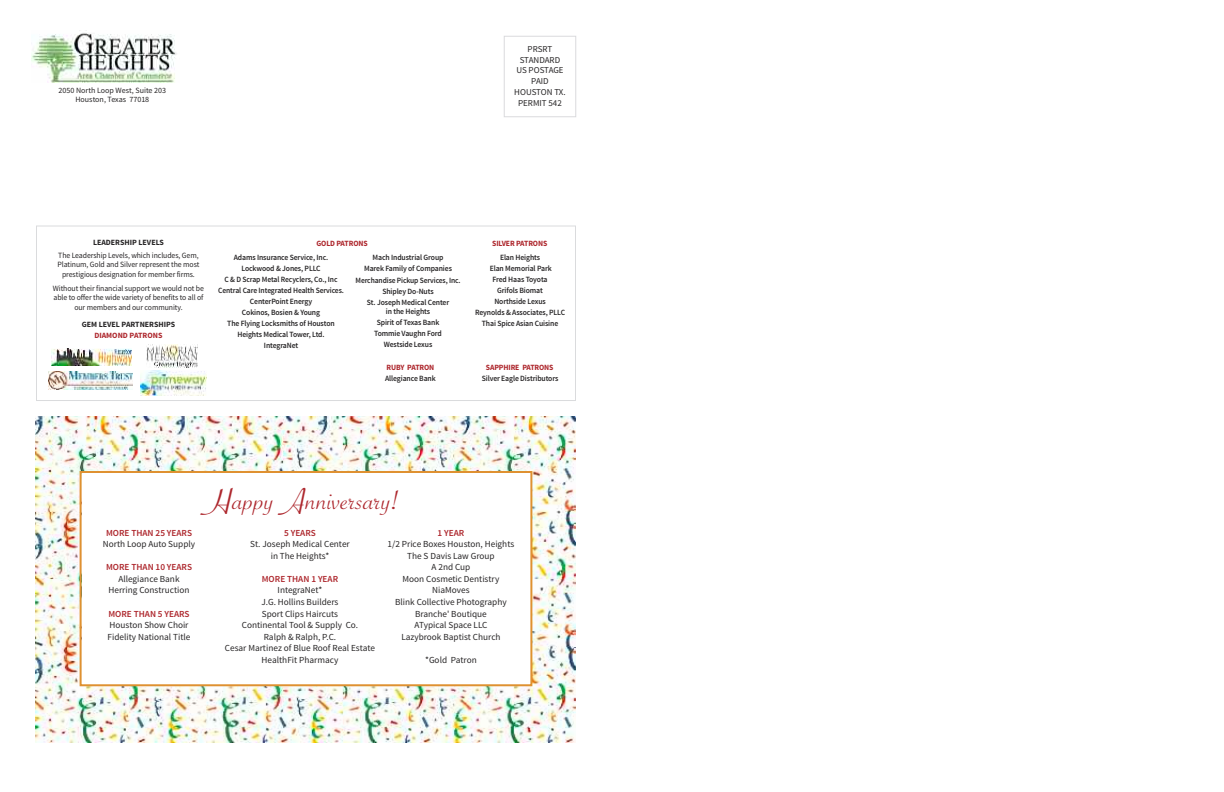
<style>
.page{position:relative;width:1224px;height:792px;background:#fff}
.page>*{position:absolute;margin:0;border:0;box-sizing:border-box;transform-origin:0 0}
.t1{font:30.5px "Savoye Let Plain";color:#ad262c;scale:1.1 1}
.t2{font:9.2px/11.6px "Source Sans Pro";color:#272526;text-align:center}
.t3{font:600 9.2px "Source Sans Pro";color:#ad262c}
.t4{font:9px/10.8px "Source Sans Pro";color:#272526;text-align:center}
.t5{font:600 8px/11px "Source Sans Pro";letter-spacing:-.015em;color:#272526;text-align:center;scale:.96 1}
.t6{font:8px/9.5px "Source Sans Pro";letter-spacing:-.01em;color:#272526;text-align:center}
.t7{font:700 8px "Source Sans Pro";letter-spacing:-.015em;color:#ad262c;scale:.96 1}
.t8{font:700 8px "Source Sans Pro";color:#272526}
.t9{font:700 8px "Source Sans Pro";letter-spacing:-.015em;color:#ad262c}
.s1{font-size:40px}
</style>
<div class="page">
<img style="left:36px;top:417px;width:540px;height:325px">
<div style="left:82px;top:473px;width:448px;height:211px;background:#fff"></div>
<div style="left:80px;top:471px;width:452px;height:215px;border:2px solid #df9131"></div>
<img style="left:31px;top:30px;width:146px;height:52px">
<div style="left:504px;top:36px;width:72px;height:81px;border:1px solid #dadbdd"></div>
<div style="left:36px;top:226px;width:540px;height:175px;border:1px solid #dadbdd"></div>
<img style="left:51px;top:348px;width:80px;height:18px">
<img style="left:146px;top:344px;width:52px;height:23px">
<img style="left:49px;top:371px;width:83px;height:19px">
<img style="left:141px;top:370px;width:65px;height:25px">
<p class="t6" style="left:59px;top:86px;width:109px">2050 North Loop West, Suite 203<br>Houston, Texas 77018</p>
<p class="t4" style="left:514px;top:44px;width:53px">PRSRT<br>STANDARD<br>US POSTAGE<br>PAID<br>HOUSTON TX.<br>PERMIT 542</p>
<p class="t8" style="left:93px;top:240px;width:72px">LEADERSHIP LEVELS</p>
<p class="t7" style="left:317px;top:241px;width:55px">GOLD PATRONS</p>
<p class="t7" style="left:492px;top:241px;width:59px">SILVER PATRONS</p>
<p class="t6" style="left:57px;top:251px;width:144px">The Leadership Levels, which includes, Gem,<br>Platinum, Gold and Silver represent the most prestigious designation for member firms.</p>
<p class="t6" style="left:53px;top:284px;width:153px">Without their financial support we would not be able to offer the wide variety of benefits to all of our members and our community.</p>
<p class="t8" style="left:82px;top:322px;width:95px">GEM LEVEL PARTNERSHIPS</p>
<p class="t9" style="left:94px;top:333px;width:70px">DIAMOND PATRONS</p>
<p class="t5" style="left:218px;top:252px;width:133px">adams insurance service, inc.<br>Lockwood &amp; Jones, PLLC<br>C &amp; d scrap metal recyclers, Co., inc<br>Central Care integrated Health services.<br>CenterPoint energy<br>Cokinos, Bosien &amp; young<br>the Flying Locksmiths of Houston<br>Heights medical tower, Ltd.<br>integranet</p>
<p class="t5" style="left:356px;top:253px;width:111px">mach industrial group<br>marek Family of Companies merchandise Pickup services, inc. shipley do-nuts<br>st. Joseph medical Center</p>
<p class="t5" style="left:475px;top:253px;width:95px">elan Heights<br>elan memorial Park<br>Fred Haas toyota<br>grifols Biomat<br>northside Lexus<br>reynolds &amp; associates, PLLC thai spice asian Cuisine</p>
<p class="t7" style="left:486px;top:365px;width:72px">SAPPHIRE PATRONS</p>
<p class="t5" style="left:482px;top:374px;width:81px">silver eagle distributors</p>
<p class="t5" style="left:374px;top:306px;width:72px">in the Heights<br>spirit of texas Bank tommie vaughn Ford westside Lexus</p>
<p class="t7" style="left:386px;top:365px;width:51px">RUBY PATRON</p>
<p class="t5" style="left:385px;top:374px;width:54px">allegiance Bank</p>
<h1 class="t1" style="left:202px;top:481px;width:182px"><span class="s1">H</span>appy <span class="s1">A</span>nniversary!</h1>
<p class="t3" style="left:106px;top:529px;width:88px">more tHan 25 years</p>
<p class="t2" style="left:103px;top:539px;width:94px">North Loop Auto Supply</p>
<p class="t3" style="left:106px;top:564px;width:88px">more tHan 10 years</p>
<p class="t2" style="left:108px;top:574px;width:83px">Allegiance Bank<br>Herring Construction</p>
<p class="t3" style="left:108px;top:610px;width:83px">more tHan 5 years</p>
<p class="t2" style="left:108px;top:620px;width:84px;text-align:left">Houston Show Choir<br>Fidelity National Title</p>
<p class="t3" style="left:284px;top:529px;width:33px">5 years</p>
<p class="t2" style="left:250px;top:539px;width:101px">St. Joseph Medical Center in The Heights*</p>
<p class="t3" style="left:262px;top:575px;width:78px">more tHan 1 year</p>
<p class="t2" style="left:225px;top:585px;width:152px">IntegraNet*<br>J.G. Hollins Builders<br>Sport Clips Haircuts<br>Continental Tool &amp; Supply Co.<br>Ralph &amp; Ralph, P.C.<br>Cesar Martinez of Blue Roof Real Estate<br>HealthFit Pharmacy</p>
<p class="t3" style="left:438px;top:529px;width:28px">1 year</p>
<p class="t2" style="left:388px;top:539px;width:128px">1/2 Price Boxes Houston, Heights<br>The S Davis Law Group<br>A 2nd Cup<br>Moon Cosmetic Dentistry<br>NiaMoves<br>Blink Collective Photography<br>Branche' Boutique<br>ATypical Space LLC<br>Lazybrook Baptist Church</p>
<p class="t2" style="left:425px;top:655px;width:53px">*Gold Patron</p>
</div>
